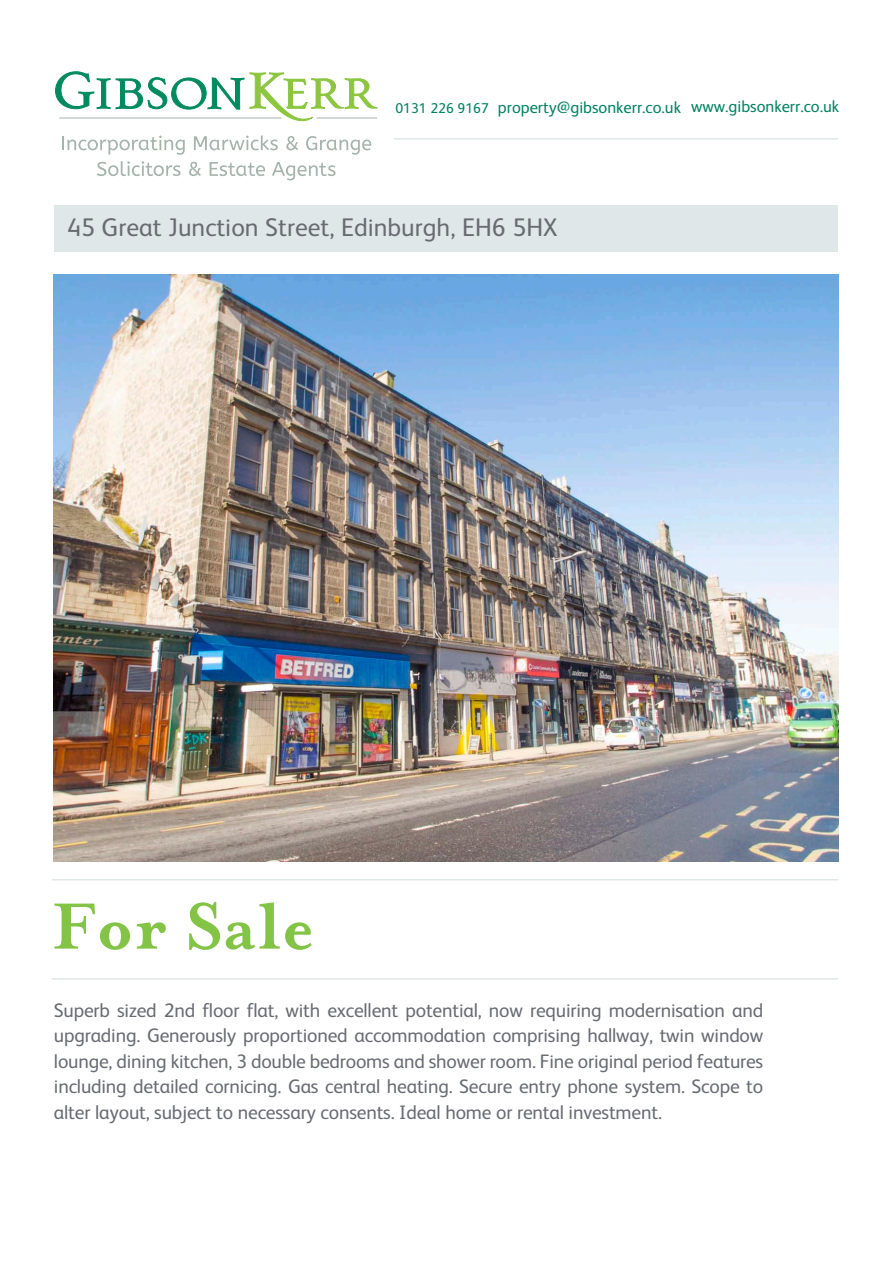
<style>
.page{position:relative;width:893px;height:1263px;background:#fff}
.page>*{position:absolute;margin:0;border:0;box-sizing:border-box;transform-origin:0 0}
.t1{font:700 75px "Mrs Eaves";color:#83c447}
.address{font:25.5px "FS Albert";color:#696b73}
.front_text{font:19.5px/25.5px "FS Albert";letter-spacing:-.01em;color:#696b73;text-align:justify}
.t2{font:16.5px "FS Albert";color:#008361}
.t3{font:14.25px "FS Albert";color:#008361}
</style>
<div class="page">
<svg style="left:55px;top:72px;width:55px;height:37px"></svg>
<svg style="left:116px;top:77px;width:128px;height:33px"></svg>
<svg style="left:250px;top:72px;width:127px;height:49px"></svg>
<hr style="left:59px;top:117px;width:222px;height:1px;background:#a4b3ab">
<hr style="left:316px;top:117px;width:61px;height:1px;background:#a4b3ab">
<svg style="left:62px;top:136px;width:123px;height:19px"></svg>
<svg style="left:194px;top:135px;width:84px;height:15px"></svg>
<svg style="left:286px;top:136px;width:12px;height:14px"></svg>
<svg style="left:306px;top:136px;width:65px;height:19px"></svg>
<svg style="left:97px;top:161px;width:84px;height:15px"></svg>
<svg style="left:189px;top:162px;width:12px;height:14px"></svg>
<svg style="left:210px;top:162px;width:55px;height:14px"></svg>
<svg style="left:272px;top:162px;width:64px;height:18px"></svg>
<div style="left:54px;top:205px;width:783px;height:47px;background:#e0e7e9"></div>
<hr style="left:394px;top:138px;width:444px;height:1px;background:#e0e7e9">
<hr style="left:52px;top:879px;width:786px;height:1px;background:#e0e7e9">
<hr style="left:52px;top:978px;width:786px;height:1px;background:#e0e7e9">
<img style="left:54px;top:274px;width:784px;height:587px">
<p class="t3" style="left:395px;top:100px;width:95px">0131 226 9167</p>
<p class="t2" style="left:498px;top:98px;width:185px">property@gibsonkerr.co.uk</p>
<p class="t2" style="left:691px;top:97px;width:150px">www.gibsonkerr.co.uk</p>
<p class="address" style="left:67px;top:213px;width:492px">45 Great Junction Street, Edinburgh, EH6 5HX</p>
<p class="t1" style="left:52px;top:883px;width:264px">For Sale</p>
<p class="front_text" style="left:54px;top:997px;width:711px">Superb sized 2nd floor flat, with excellent potential, now requiring modernisation and upgrading. Generously proportioned accommodation comprising hallway, twin window lounge, dining kitchen, 3 double bedrooms and shower room. Fine original period features including detailed cornicing. Gas central heating. Secure entry phone system. Scope to alter layout, subject to necessary consents. Ideal home or rental investment.</p>
</div>
